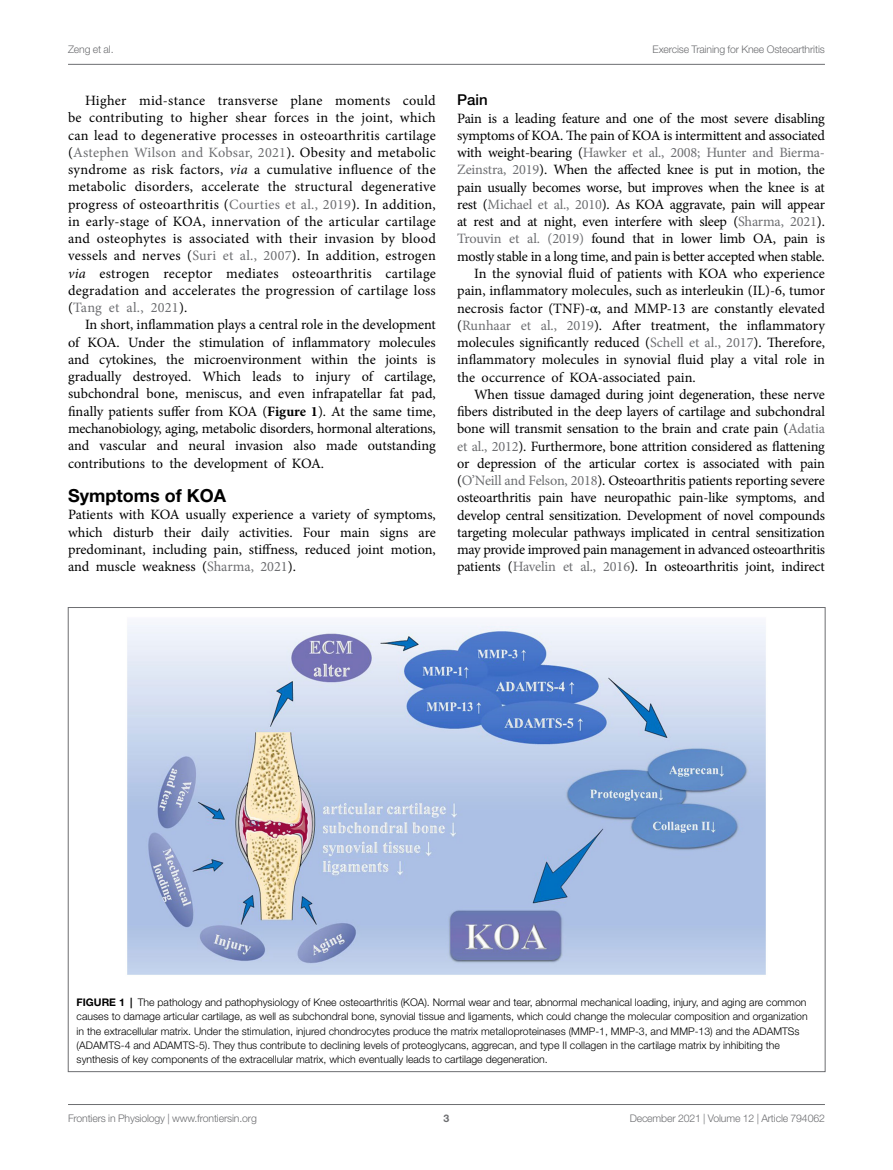
<style>
.page{position:relative;width:893px;height:1170px;background:#fff}
.page>*{position:absolute;margin:0;border:0;box-sizing:border-box;transform-origin:0 0}
.HEAD_2{font:700 18px "Helvetica Neue LT Std";color:#000}
.HEAD_3{font:500 15px "Helvetica Neue LT Std";color:#000}
.TEXT{font:14.25px/17.2px "Minion Pro";color:#000;text-align:justify}
.TEXT_FLUSH{font:14.25px/17.2px "Minion Pro";letter-spacing:-.015em;color:#000;text-align:justify}
.FIG_LEG{font:300 10.5px/14.2px "Helvetica Neue LT Std";color:#000}
.t1{font:300 10.5px "Helvetica Neue LT Std";letter-spacing:-.015em;color:#6d6e71}
.t2{font:700 10.5px "Helvetica Neue LT Std";color:#6d6e71}
.s1{color:#6d6e71}
.s2{font-style:italic}
.s3{font-weight:700}
.s4{font-family:"STIX General"}
</style>
<div class="page">
<hr style="left:68px;top:64px;width:757px;height:1px;background:#6d6e71">
<hr style="left:68px;top:1104px;width:757px;height:1px;background:#6d6e71">
<img style="left:127px;top:623px;width:639px;height:352px">
<p class="t1" style="left:68px;top:42px;width:47px">Zeng et al.</p>
<p class="t1" style="left:653px;top:42px;width:174px">Exercise Training for Knee Osteoarthritis</p>
<p class="TEXT" style="left:68px;top:92px;width:369px;text-indent:17px">Higher mid-stance transverse plane moments could be contributing to higher shear forces in the joint, which can lead to degenerative processes in osteoarthritis cartilage (<span class="s1">Astephen Wilson and Kobsar, 2021</span>). Obesity and metabolic syndrome as risk factors, <span class="s2">via</span> a cumulative influence of the metabolic disorders, accelerate the structural degenerative progress of osteoarthritis (<span class="s1">Courties et al., 2019</span>). In addition, in early-stage of KOA, innervation of the articular cartilage and osteophytes is associated with their invasion by blood vessels and nerves (<span class="s1">Suri et al., 2007</span>). In addition, estrogen <span class="s2">via</span> estrogen receptor mediates osteoarthritis cartilage degradation and accelerates the progression of cartilage loss (<span class="s1">Tang et al., 2021</span>).</p>
<p class="TEXT" style="left:68px;top:316px;width:369px;text-indent:17px">In short, inflammation plays a central role in the development of KOA. Under the stimulation of inflammatory molecules and cytokines, the microenvironment within the joints is gradually destroyed. Which leads to injury of cartilage, subchondral bone, meniscus, and even infrapatellar fat pad, finally patients suffer from KOA (<span class="s3">Figure 1</span>). At the same time, mechanobiology, aging, metabolic disorders, hormonal alterations, and vascular and neural invasion also made outstanding contributions to the development of KOA.</p>
<p class="HEAD_2" style="left:68px;top:484px;width:159px">Symptoms of KOA</p>
<p class="TEXT_FLUSH" style="left:68px;top:506px;width:369px">Patients with KOA usually experience a variety of symptoms, which disturb their daily activities. Four main signs are predominant, including pain, stiffness, reduced joint motion, and muscle weakness (<span class="s1">Sharma, 2021</span>).</p>
<p class="HEAD_3" style="left:457px;top:91px;width:32px">Pain</p>
<p class="TEXT_FLUSH" style="left:457px;top:109px;width:369px">Pain is a leading feature and one of the most severe disabling symptoms of KOA. The pain of KOA is intermittent and associated with weight-bearing (<span class="s1">Hawker et al., 2008; Hunter and Bierma-Zeinstra, 2019</span>). When the affected knee is put in motion, the pain usually becomes worse, but improves when the knee is at rest (<span class="s1">Michael et al., 2010</span>). As KOA aggravate, pain will appear at rest and at night, even interfere with sleep (<span class="s1">Sharma, 2021</span>).<br><span class="s1">Trouvin et al. (2019)</span> found that in lower limb OA, pain is mostly stable in a long time, and pain is better accepted when stable.</p>
<p class="TEXT" style="left:457px;top:265px;width:369px;text-indent:17px">In the synovial fluid of patients with KOA who experience pain, inflammatory molecules, such as interleukin (IL)-6, tumor necrosis factor (TNF)-<span class="s4">α</span>, and MMP-13 are constantly elevated (<span class="s1">Runhaar et al., 2019</span>). After treatment, the inflammatory molecules significantly reduced (<span class="s1">Schell et al., 2017</span>). Therefore, inflammatory molecules in synovial fluid play a vital role in the occurrence of KOA-associated pain.</p>
<p class="TEXT" style="left:457px;top:385px;width:369px;text-indent:17px">When tissue damaged during joint degeneration, these nerve fibers distributed in the deep layers of cartilage and subchondral bone will transmit sensation to the brain and crate pain (<span class="s1">Adatia et al., 2012</span>). Furthermore, bone attrition considered as flattening or depression of the articular cortex is associated with pain (<span class="s1">O’Neill and Felson, 2018</span>). Osteoarthritis patients reporting severe osteoarthritis pain have neuropathic pain-like symptoms, and develop central sensitization. Development of novel compounds targeting molecular pathways implicated in central sensitization may provide improved pain management in advanced osteoarthritis patients (<span class="s1">Havelin et al., 2016</span>). In osteoarthritis joint, indirect</p>
<p class="FIG_LEG" style="left:77px;top:994px;width:732px"><span class="s3">FIGURE 1 |</span> The pathology and pathophysiology of Knee osteoarthritis (KOA). Normal wear and tear, abnormal mechanical loading, injury, and aging are common causes to damage articular cartilage, as well as subchondral bone, synovial tissue and ligaments, which could change the molecular composition and organization in the extracellular matrix. Under the stimulation, injured chondrocytes produce the matrix metalloproteinases (MMP-1, MMP-3, and MMP-13) and the ADAMTSs (ADAMTS-4 and ADAMTS-5). They thus contribute to declining levels of proteoglycans, aggrecan, and type II collagen in the cartilage matrix by inhibiting the synthesis of key components of the extracellular matrix, which eventually leads to cartilage degeneration.</p>
<p class="t1" style="left:68px;top:1111px;width:190px">Frontiers in Physiology | www.frontiersin.org</p>
<p class="t2" style="left:444px;top:1111px;width:7px">3</p>
<p class="t1" style="left:630px;top:1111px;width:197px">December 2021 | Volume 12 | Article 794062</p>
</div>
